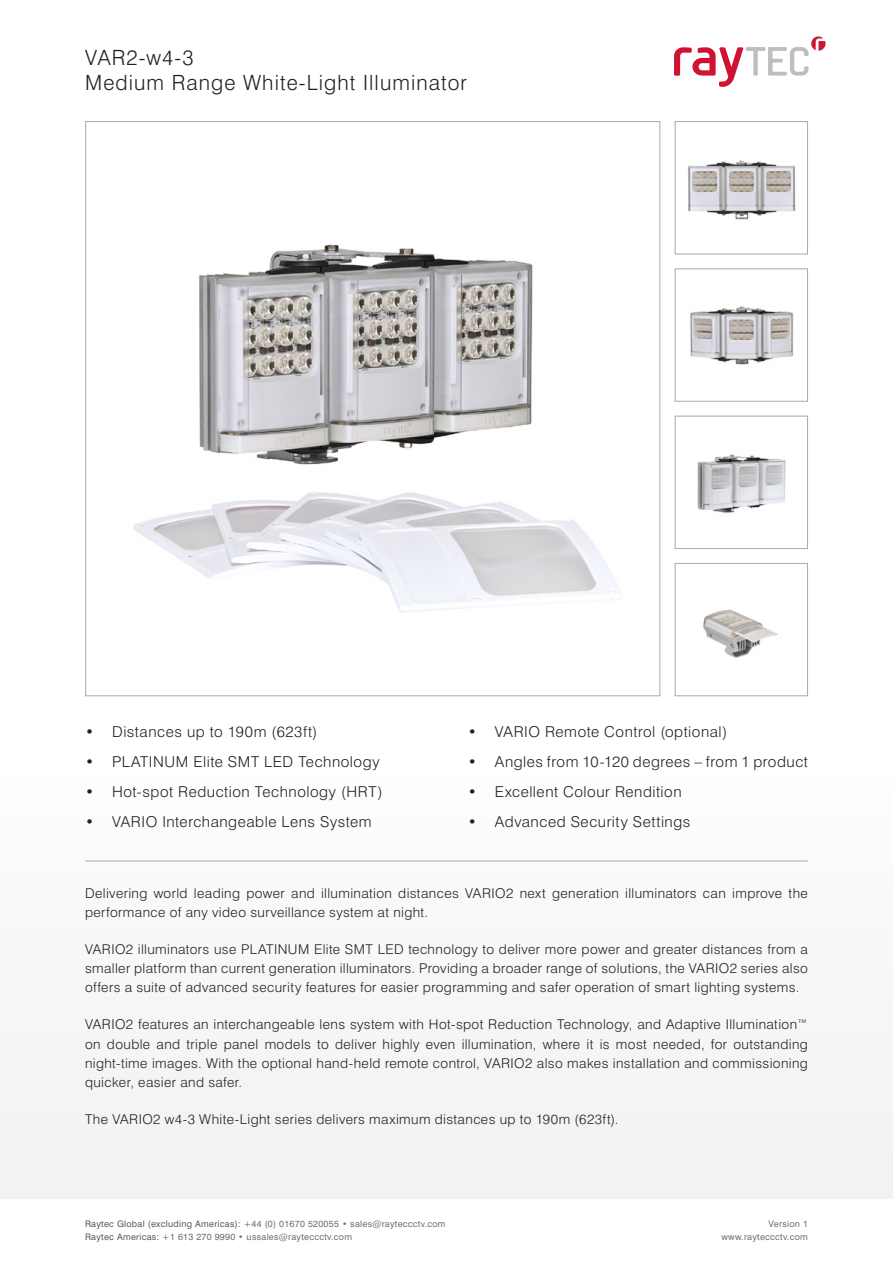
<style>
.page{position:relative;width:893px;height:1263px;background:#fff}
.page>*{position:absolute;margin:0;border:0;box-sizing:border-box;transform-origin:0 0}
.t1{font:300 21px/25.2px "Swiss 721 BT";letter-spacing:.05em;color:#231f20}
.t2{font:300 15px "Swiss 721 BT";letter-spacing:.035em;color:#231f20}
.t3{font:300 13.5px/19.5px "Swiss 721 BT";letter-spacing:.03em;color:#231f20;text-align:justify}
.t4{font:9px/13.5px "Swiss 721 BT";letter-spacing:.03em;color:#6d6e71}
.s1{font-weight:400}
.s2{color:#58595b}
</style>
<div class="page">
<div style="left:0;top:0;width:893px;height:1263px;background:linear-gradient(to right,#fbfbfb,#fbfbfb)"></div>
<div style="left:0;top:1199px;width:893px;height:64px;background:#fff"></div>
<img style="left:133px;top:244px;width:485px;height:368px">
<img style="left:688px;top:160px;width:108px;height:60px">
<div style="left:675px;top:121px;width:133px;height:133px;border:1px solid #a7a9ac"></div>
<img style="left:697px;top:454px;width:89px;height:59px">
<div style="left:675px;top:416px;width:133px;height:133px;border:1px solid #a7a9ac"></div>
<img style="left:690px;top:306px;width:104px;height:59px">
<div style="left:675px;top:268px;width:133px;height:134px;border:1px solid #a7a9ac"></div>
<img style="left:703px;top:609px;width:75px;height:49px">
<div style="left:675px;top:563px;width:133px;height:133px;border:1px solid #a7a9ac"></div>
<hr style="left:85px;top:860px;width:722px;height:1px;background:#a7a9ac">
<svg style="left:674px;top:36px;width:151px;height:51px"></svg>
<h1 class="t1" style="left:85px;top:44px;width:383px">VAR2-w4-3<br>Medium Range White-Light Illuminator</h1>
<p class="t2" style="left:85px;top:723px;width:234px"><span class="s1">•</span> Distances up to 190m (623ft)</p>
<p class="t2" style="left:85px;top:753px;width:296px"><span class="s1">•</span> PLATINUM Elite SMT LED Technology</p>
<p class="t2" style="left:85px;top:783px;width:299px"><span class="s1">•</span> Hot-spot Reduction Technology (HRT)</p>
<p class="t2" style="left:85px;top:813px;width:288px"><span class="s1">•</span> VARIO Interchangeable Lens System</p>
<p class="t2" style="left:468px;top:723px;width:261px"><span class="s1">•</span> VARIO Remote Control (optional)</p>
<p class="t2" style="left:468px;top:753px;width:342px"><span class="s1">•</span> Angles from 10-120 degrees – from 1 product</p>
<p class="t2" style="left:468px;top:783px;width:215px"><span class="s1">•</span> Excellent Colour Rendition</p>
<p class="t2" style="left:468px;top:813px;width:224px"><span class="s1">•</span> Advanced Security Settings</p>
<p class="t3" style="left:85px;top:883px;width:724px">Delivering world leading power and illumination distances VARIO2 next generation illuminators can improve the performance of any video surveillance system at night.</p>
<p class="t3" style="left:85px;top:939px;width:724px">VARIO2 illuminators use PLATINUM Elite SMT LED technology to deliver more power and greater distances from a smaller platform than current generation illuminators. Providing a broader range of solutions, the VARIO2 series also offers a suite of advanced security features for easier programming and safer operation of smart lighting systems.</p>
<p class="t3" style="left:85px;top:1014px;width:724px">VARIO2 features an interchangeable lens system with Hot-spot Reduction Technology, and Adaptive Illumination™ on double and triple panel models to deliver highly even illumination, where it is most needed, for outstanding night-time images. With the optional hand-held remote control, VARIO2 also makes installation and commissioning quicker, easier and safer.</p>
<p class="t3" style="left:85px;top:1109px;width:535px">The VARIO2 w4-3 White-Light series delivers maximum distances up to 190m (623ft).</p>
<p class="t4" style="left:85px;top:1216px;width:362px"><span class="s2">Raytec Global (excluding Americas):</span> +44 (0) 01670 520055 • sales@rayteccctv.com<br><span class="s2">Raytec Americas:</span> +1 613 270 9990 • ussales@rayteccctv.com</p>
<p class="t4" style="left:721px;top:1216px;width:88px;text-align:right">Version 1 www.rayteccctv.com</p>
</div>
